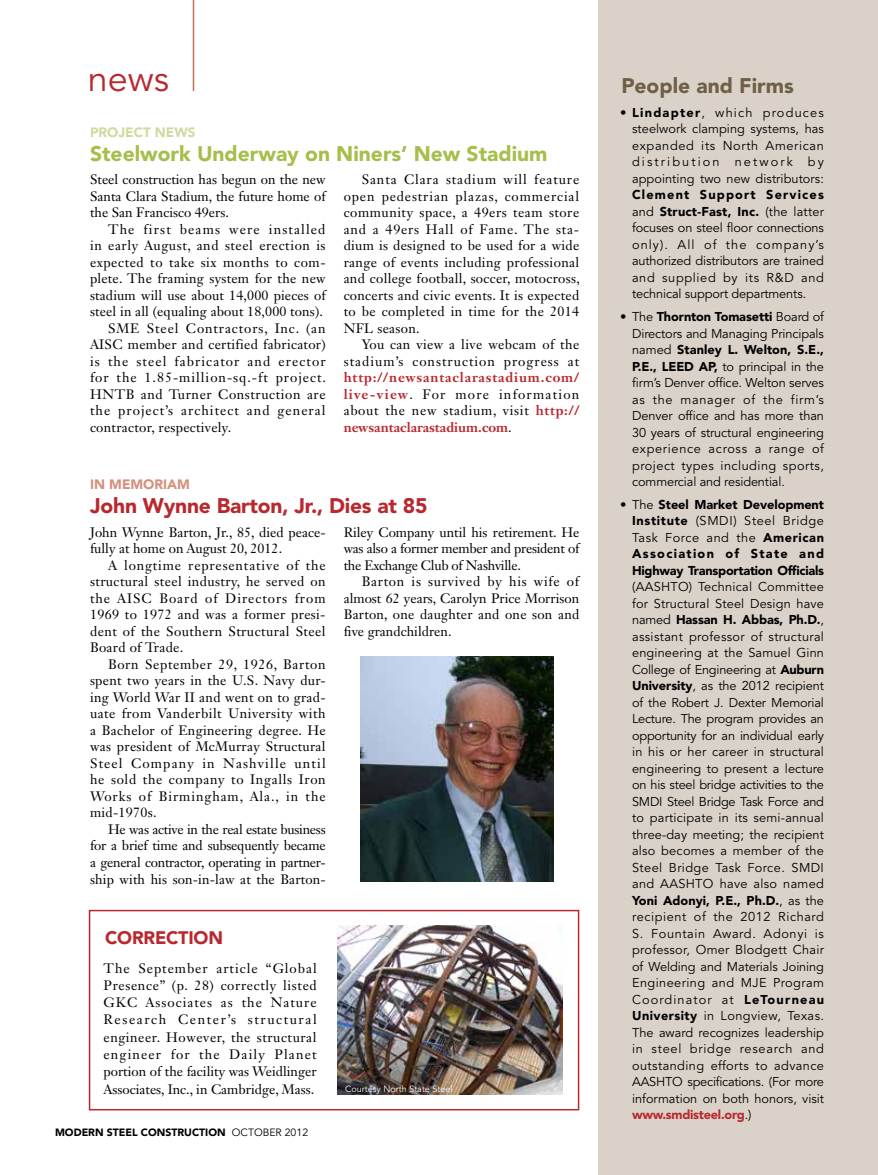
<style>
.page{position:relative;width:878px;height:1175px;background:#fff}
.page>*{position:absolute;margin:0;border:0;box-sizing:border-box;transform-origin:0 0}
.t1{font:36px "Avenir LT Std";color:#b8292f}
.t2{font:900 21px "Avenir LT Std";color:#a6be4b}
.t3{font:900 21px "Avenir LT Std";letter-spacing:-.01em;color:#b8292f}
.t4{font:900 21px "Avenir LT Std";color:#6e5f45}
.t5{font:900 18px "Avenir LT Std";color:#b8292f}
.t6{font:13.5px/16.5px "Janson Text LT Std";letter-spacing:.02em;color:#000;text-align:justify}
.t7{font:13.5px/16.5px "Janson Text LT Std";letter-spacing:.075em;color:#000;text-align:right}
.t8{font:700 13.5px/16.5px "Janson Text LT Std";color:#b8292f;text-align:justify}
.t9{font:13.5px/16.5px "Janson Text LT Std";color:#000}
.t10{font:13.5px "Janson Text LT Std";letter-spacing:.045em;color:#000}
.t11{font:13.5px "Janson Text LT Std";letter-spacing:.07em;color:#000}
.t12{font:13.5px "Janson Text LT Std";letter-spacing:.04em;color:#000}
.t13{font:13.5px "Janson Text LT Std";letter-spacing:.065em;color:#000}
.t14{font:13.5px "Janson Text LT Std";letter-spacing:.085em;color:#000}
.t15{font:900 13.5px "Avenir LT Std";color:#d0daa0}
.t16{font:900 13.5px "Avenir LT Std";color:#d68f7a}
.t17{font:12.75px/16.5px "Avenir LT Std";color:#000;text-align:justify}
.t18{font:900 12.75px/16.5px "Avenir LT Std";letter-spacing:-.02em;color:#000;text-align:justify}
.t19{font:900 10.5px "Avenir LT Std";color:#000}
.t20{font:9px "Avenir LT Std";color:#fff}
.s1{font-weight:900}
.s2{font-weight:400}
.s3{font-weight:900;color:#b8292f}
.s4{font-weight:400;color:#000}
</style>
<div class="page">
<div style="left:598px;top:0;width:280px;height:1174px;background:#dad2c9"></div>
<hr style="left:193px;top:0;width:1px;height:91px;background:#c96b56">
<img style="left:361px;top:656px;width:192px;height:225px">
<div style="left:89px;top:909px;width:490px;height:201px;border:2px solid #b8292f"></div>
<img style="left:337px;top:925px;width:225px;height:169px">
<h1 class="t1" style="left:88px;top:58px;width:83px">news</h1>
<h2 class="t4" style="left:621px;top:73px;width:174px">People and Firms</h2>
<p class="t17" style="left:632px;top:105px;width:193px;text-indent:-12px">• <span class="s1">Lindapter</span>, which produces steelwork clamping systems, has expanded its North American distribution network by appointing two new distributors:</p>
<p class="t17" style="left:632px;top:187px;width:193px"><span class="s1">Clement Support Services </span>and <span class="s1">Struct-Fast, Inc.</span> (the latter focuses on steel floor connections only). All of the company’s authorized distributors are trained and supplied by its R&amp;D and technical support departments.</p>
<p class="t17" style="left:632px;top:309px;width:193px;text-indent:-12px">• The <span class="s1">Thornton Tomasetti</span> Board of Directors and Managing Principals named <span class="s1">Stanley L. Welton, S.E., P.E., LEED AP,</span> to principal in the firm’s Denver office. Welton serves as the manager of the firm’s Denver office and has more than 30 years of structural engineering experience across a range of project types including sports, commercial and residential.</p>
<p class="t18" style="left:632px;top:496px;width:193px;text-indent:-12px"><span class="s2">• The</span> Steel Market Development Institute <span class="s2">(SMDI) Steel Bridge Task Force and the</span> American Association of State and Highway Transportation Officials</p>
<p class="t17" style="left:632px;top:579px;width:193px">(AASHTO) Technical Committee for Structural Steel Design have named <span class="s1">Hassan H. Abbas, Ph.D.</span>, assistant professor of structural engineering at the Samuel Ginn College of Engineering at <span class="s1">Auburn University</span>, as the 2012 recipient of the Robert J. Dexter Memorial Lecture. The program provides an opportunity for an individual early in his or her career in structural engineering to present a lecture on his steel bridge activities to the SMDI Steel Bridge Task Force and to participate in its semi-annual three-day meeting; the recipient also becomes a member of the Steel Bridge Task Force. SMDI and AASHTO have also named <span class="s1">Yoni Adonyi, P.E., Ph.D.</span>, as the recipient of the 2012 Richard S. Fountain Award. Adonyi is professor, Omer Blodgett Chair of Welding and Materials Joining Engineering and MJE Program Coordinator at <span class="s1">LeTourneau University</span> in Longview, Texas.<br>The award recognizes leadership in steel bridge research and outstanding efforts to advance AASHTO specifications. (For more information on both honors, visit <span class="s3">www.smdisteel.org</span>.)</p>
<p class="t15" style="left:90px;top:124px;width:107px">PROJECT NEWS</p>
<h2 class="t2" style="left:90px;top:141px;width:459px">Steelwork Underway on Niners’ New Stadium</h2>
<p class="t6" style="left:344px;top:171px;width:238px;text-indent:18px">Santa Clara stadium will feature open pedestrian plazas, commercial community space, a 49ers team store and a 49ers Hall of Fame. The sta&shy;dium is designed to be used for a wide range of events including professional and college football, soccer, motocross, concerts and civic events. It is expected to be completed in time for the 2014<br>NFL season.</p>
<p class="t7" style="left:344px;top:336px;width:237px">You can view a live webcam of the stadium’s construction progress at</p>
<p class="t8" style="left:344px;top:369px;width:237px">http://newsantaclarastadium.com/ live-view<span class="s4">. For more information about the new stadium, visit</span> http:// newsantaclarastadium.com<span class="s4">.</span></p>
<p class="t6" style="left:90px;top:171px;width:237px">Steel construction has begun on the new Santa Clara Stadium, the future home of the San Francisco 49ers.</p>
<p class="t14" style="left:108px;top:220px;width:219px">The first beams were installed</p>
<p class="t12" style="left:90px;top:237px;width:237px">in early August, and steel erection is</p>
<p class="t10" style="left:90px;top:253px;width:237px">expected to take six months to com-</p>
<p class="t6" style="left:90px;top:270px;width:237px">plete. The framing system for the new</p>
<p class="t6" style="left:90px;top:286px;width:237px">stadium will use about 14,000 pieces of</p>
<p class="t6" style="left:90px;top:303px;width:234px">steel in all (equaling about 18,000 tons).</p>
<p class="t13" style="left:108px;top:319px;width:219px">SME Steel Contractors, Inc. (an</p>
<p class="t6" style="left:90px;top:336px;width:237px">AISC member and certified fabricator)</p>
<p class="t7" style="left:90px;top:352px;width:237px">is the steel fabricator and erector</p>
<p class="t11" style="left:90px;top:369px;width:237px">for the 1.85-million-sq.-ft project.</p>
<p class="t10" style="left:90px;top:385px;width:237px">HNTB and Turner Construction are</p>
<p class="t7" style="left:90px;top:402px;width:237px">the project’s architect and general</p>
<p class="t6" style="left:90px;top:418px;width:143px">contractor, respectively.</p>
<p class="t16" style="left:90px;top:476px;width:101px">IN MEMORIAM</p>
<h2 class="t3" style="left:90px;top:493px;width:339px">John Wynne Barton, Jr., Dies at 85</h2>
<p class="t6" style="left:344px;top:524px;width:237px">Riley Company until his retirement. He was also a former member and president of the Exchange Club of Nashville.</p>
<p class="t6" style="left:344px;top:573px;width:237px;text-indent:18px">Barton is survived by his wife of almost 62 years, Carolyn Price Morrison Barton, one daughter and one son and five grandchildren.</p>
<p class="t9" style="left:90px;top:524px;width:237px">John Wynne Barton, Jr., 85, died peace&shy;fully at home on August 20, 2012.</p>
<p class="t6" style="left:90px;top:557px;width:237px;text-indent:18px">A longtime representative of the structural steel industry, he served on the AISC Board of Directors from 1969 to 1972 and was a former presi&shy;dent of the Southern Structural Steel Board of Trade.</p>
<p class="t6" style="left:90px;top:656px;width:237px;text-indent:18px">Born September 29, 1926, Barton spent two years in the U.S. Navy dur&shy;ing World War II and went on to grad&shy;uate from Vanderbilt University with a Bachelor of Engineering degree. He was president of McMurray Structural Steel Company in Nashville until he sold the company to Ingalls Iron Works of Birmingham, Ala., in the mid-1970s.</p>
<p class="t6" style="left:90px;top:821px;width:237px;text-indent:18px">He was active in the real estate business for a brief time and subsequently became a general contractor, operating in partner&shy;ship with his son-in-law at the Barton-</p>
<h3 class="t5" style="left:105px;top:927px;width:25px">Correction</h3>
<p class="t6" style="left:104px;top:959px;width:215px;line-height:17.2px">The September article “Global Presence” (p. 28) correctly listed GKC Associates as the Nature Research Center’s structural engineer. However, the structural engineer for the Daily Planet portion of the facility was Weidlinger Associates, Inc., in Cambridge, Mass.</p>
<p class="t20" style="left:345px;top:1083px;width:109px">Courtesy North State Steel</p>
<p class="t19" style="left:55px;top:1125px;width:254px">MODERN STEEL CONSTRUCTION <span class="s2">october 2012</span></p>
</div>
